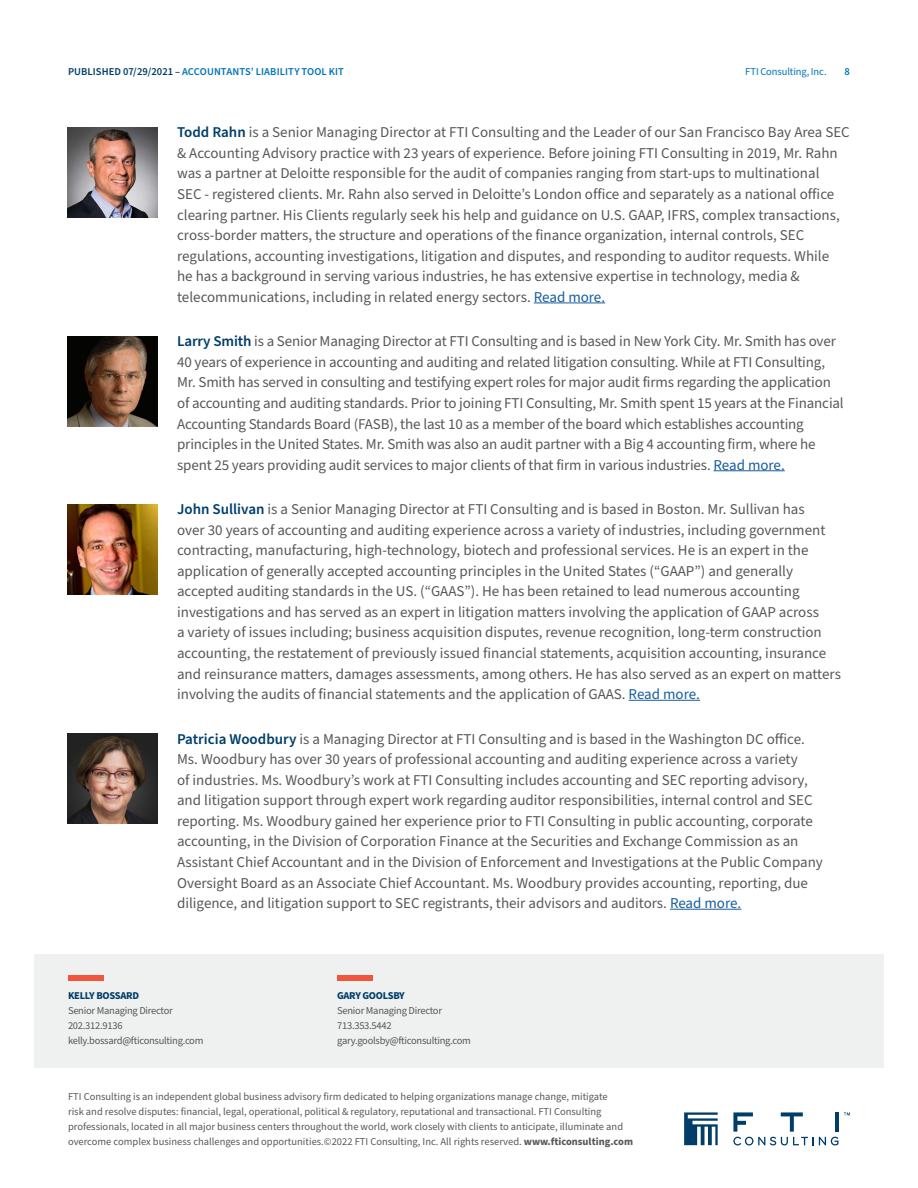
<style>
.page{position:relative;width:918px;height:1188px;background:#fff}
.page>*{position:absolute;margin:0;border:0;box-sizing:border-box;transform-origin:0 0}
.Body_Text{font:15px/20.5px "Source Sans Pro";color:#57585a}
.Boilerplate{font:10.5px/15px "Source Sans Pro";color:#57585a}
.Bio_details{font:10.5px "Source Sans Pro";letter-spacing:-.025em;color:#57585a}
.Running_head_dark_bl{font:600 10.5px "Source Sans Pro";letter-spacing:.01em;color:#0075b6}
.Bio_Name{font:700 10.5px "Source Sans Pro";letter-spacing:-.025em;color:#003e69}
.t1{font:10.5px "Source Sans Pro";letter-spacing:-.01em;color:#0075b6}
.s1{color:#003e69}
.s2{font-weight:600;color:#003e69}
.s3{color:#175d9e}
.s4{font-weight:700}
</style>
<div class="page">
<hr style="left:534px;top:303px;width:71px;height:1px;background:#175d9e">
<hr style="left:713px;top:470px;width:72px;height:1px;background:#175d9e">
<hr style="left:629px;top:700px;width:71px;height:1px;background:#175d9e">
<hr style="left:670px;top:909px;width:71px;height:1px;background:#175d9e">
<img style="left:68px;top:128px;width:90px;height:89px">
<img style="left:68px;top:337px;width:90px;height:90px">
<img style="left:68px;top:504px;width:90px;height:90px">
<img style="left:68px;top:734px;width:90px;height:90px">
<div style="left:34px;top:954px;width:850px;height:114px;background:#eff0f0"></div>
<div style="left:337px;top:976px;width:36px;height:5px;background:#f0553e"></div>
<div style="left:68px;top:976px;width:36px;height:5px;background:#f0553e"></div>
<svg style="left:684px;top:1112px;width:34px;height:33px"></svg>
<svg style="left:844px;top:1112px;width:6px;height:3px"></svg>
<hr style="left:835px;top:1112px;width:4px;height:20px;background:#003e69">
<svg style="left:733px;top:1112px;width:105px;height:33px"></svg>
<p class="Running_head_dark_bl" style="left:68px;top:64px;width:278px"><span class="s1">PUBLISHED 07/29/2021 –</span> ACCOUNTANTS’ LIABI LITY TOOL KIT</p>
<p class="t1" style="left:745px;top:64px;width:83px">FTI Consulting, Inc.</p>
<p class="Running_head_dark_bl" style="left:845px;top:64px;width:7px">8</p>
<p class="Body_Text" style="left:177px;top:123px;width:674px"><span class="s2">Todd Rahn</span> is a Senior Managing Director at FTI Consulting and the Leader of our San Francisco Bay Area SEC &amp; Accounting Advisory practice with 23 years of experience. Before joining FTI Consulting in 2019, Mr. Rahn was a partner at Deloitte responsible for the audit of companies ranging from start-ups to multinational<br>SEC - registered clients. Mr. Rahn also served in Deloitte’s London office and separately as a national office clearing partner. His Clients regularly seek his help and guidance on U.S. GAAP, IFRS, complex transactions, cross-border matters, the structure and operations of the finance organization, internal controls, SEC regulations, accounting investigations, litigation and disputes, and responding to auditor requests. While<br>he has a background in serving various industries, he has extensive expertise in technology, media &amp; telecommunications, including in related energy sectors. <span class="s3">Read more.</span></p>
<p class="Body_Text" style="left:177px;top:332px;width:668px"><span class="s2">Larry Smith</span> is a Senior Managing Director at FTI Consulting and is based in New York City. Mr. Smith has over 40 years of experience in accounting and auditing and related litigation consulting. While at FTI Consulting, Mr. Smith has served in consulting and testifying expert roles for major audit firms regarding the application of accounting and auditing standards. Prior to joining FTI Consulting, Mr. Smith spent 15 years at the Financial Accounting Standards Board (FASB), the last 10 as a member of the board which establishes accounting principles in the United States. Mr. Smith was also an audit partner with a Big 4 accounting firm, where he spent 25 years providing audit services to major clients of that firm in various industries. <span class="s3">Read more.</span></p>
<p class="Body_Text" style="left:177px;top:499px;width:665px"><span class="s2">John Sullivan</span> is a Senior Managing Director at FTI Consulting and is based in Boston. Mr. Sullivan has<br>over 30 years of accounting and auditing experience across a variety of industries, including government contracting, manufacturing, high-technology, biotech and professional services. He is an expert in the application of generally accepted accounting principles in the United States (“GAAP”) and generally accepted auditing standards in the US. (“GAAS”). He has been retained to lead numerous accounting investigations and has served as an expert in litigation matters involving the application of GAAP across<br>a variety of issues including; business acquisition disputes, revenue recognition, long-term construction accounting, the restatement of previously issued financial statements, acquisition accounting, insurance and reinsurance matters, damages assessments, among others. He has also served as an expert on matters involving the audits of financial statements and the application of GAAS. <span class="s3">Read more.</span></p>
<p class="Body_Text" style="left:177px;top:729px;width:647px"><span class="s2">Patricia Woodbury</span> is a Managing Director at FTI Consulting and is based in the Washington DC office.<br>Ms. Woodbury has over 30 years of professional accounting and auditing experience across a variety<br>of industries. Ms. Woodbury’s work at FTI Consulting includes accounting and SEC reporting advisory, and litigation support through expert work regarding auditor responsibilities, internal control and SEC reporting. Ms. Woodbury gained her experience prior to FTI Consulting in public accounting, corporate accounting, in the Division of Corporation Finance at the Securities and Exchange Commission as an Assistant Chief Accountant and in the Division of Enforcement and Investigations at the Public Company Oversight Board as an Associate Chief Accountant. Ms. Woodbury provides accounting, reporting, due diligence, and litigation support to SEC registrants, their advisors and auditors. <span class="s3">Read more.</span></p>
<p class="Bio_Name" style="left:68px;top:989px;width:73px">KELLY BOSSARD</p>
<p class="Bio_details" style="left:68px;top:1004px;width:106px">Senior Managing Director</p>
<p class="Bio_details" style="left:68px;top:1019px;width:56px">202.312.9136</p>
<p class="Bio_details" style="left:68px;top:1034px;width:137px">kelly.bossard@fticonsulting.com</p>
<p class="Bio_Name" style="left:337px;top:989px;width:69px">GARY GOOLSBY</p>
<p class="Bio_details" style="left:337px;top:1004px;width:106px">Senior Managing Director</p>
<p class="Bio_details" style="left:337px;top:1019px;width:56px">713.353.5442</p>
<p class="Bio_details" style="left:337px;top:1034px;width:135px">gary.goolsby@fticonsulting.com</p>
<p class="Boilerplate" style="left:68px;top:1090px;width:567px">FTI Consulting is an independent global business advisory firm dedicated to helping organizations manage change, mitigate<br>risk and resolve disputes: financial, legal, operational, political &amp; regulatory, reputational and transactional. FTI Consulting professionals, located in all major business centers throughout the world, work closely with clients to anticipate, illuminate and overcome complex business challenges and opportunities.©2022 FTI Consulting, Inc. All rights reserved. <span class="s4">www.fticonsulting.com</span></p>
</div>
